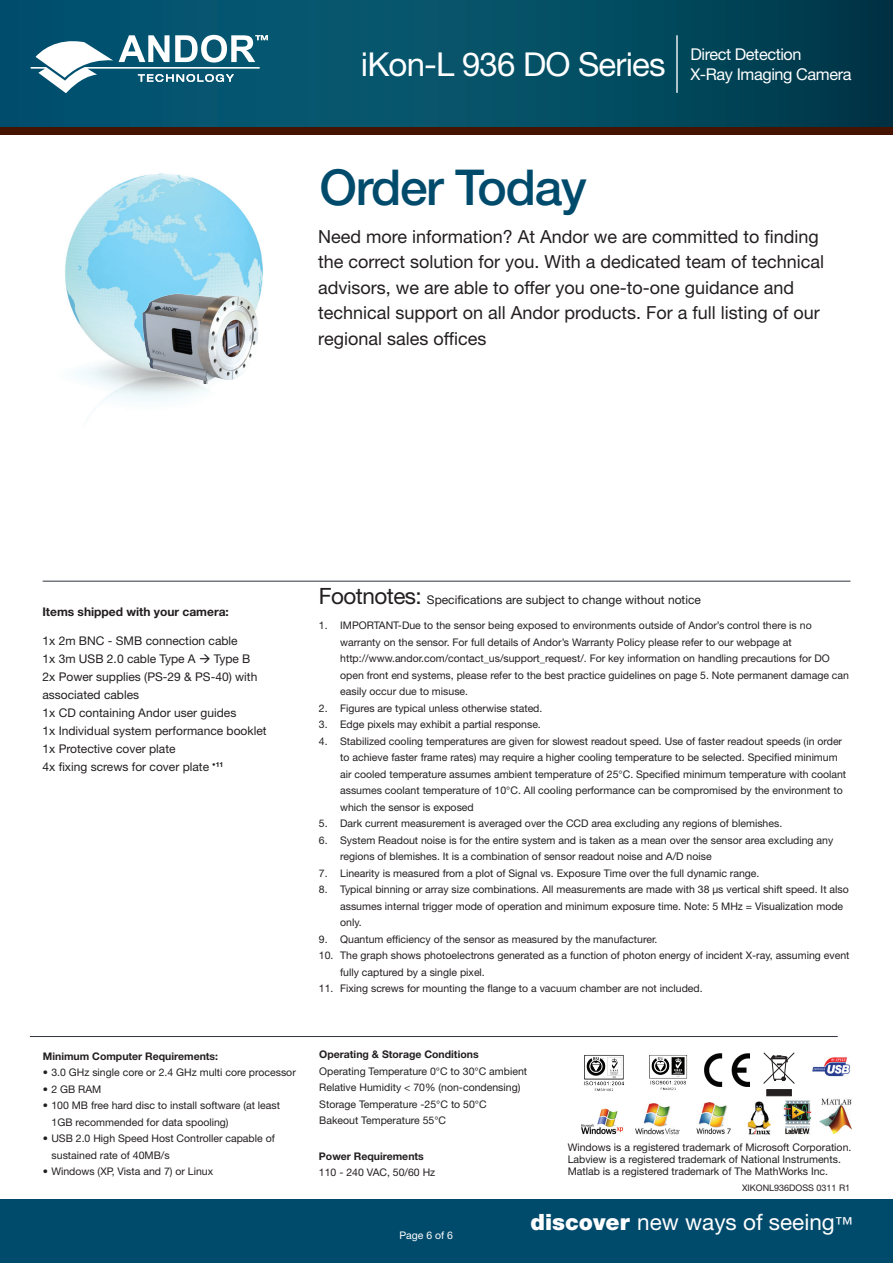
<style>
.page{position:relative;width:893px;height:1263px;background:#fff}
.page>*{position:absolute;margin:0;border:0;box-sizing:border-box;transform-origin:0 0}
.t1{font:500 49.5px "Helvetica Neue LT Std";letter-spacing:-.025em;color:#004b6c}
.t2{font:33px "Helvetica Neue LT Std";letter-spacing:-.025em;color:#fff}
.t3{font:22.5px "Helvetica Neue LT Std";color:#fff}
.t4{font:18px/25.5px "Helvetica Neue LT Std";color:#231f20}
.t5{font:16.2px/20.4px "Helvetica Neue LT Std";letter-spacing:-.025em;color:#fff}
.t6{font:12px/18px "Helvetica Neue LT Std";color:#231f20}
.t7{font:700 12px "Helvetica Neue LT Std";color:#231f20}
.t8{font:10.5px/16.5px "Helvetica Neue LT Std";color:#231f20}
.t9{font:700 10.5px "Helvetica Neue LT Std";color:#231f20}
.t10{font:10.5px "Helvetica Neue LT Std";color:#fff}
.t11{font:9px "Helvetica Neue LT Std";color:#231f20}
.s1{font-size:22.5px}
.s2{font-weight:900}
.s3{font-size:18px}
</style>
<div class="page">
<div style="left:0;top:1199px;width:893px;height:64px;background:#004b6c"></div>
<div style="left:0;top:126px;width:893px;height:9px;background:#451300"></div>
<svg style="left:0;top:0;width:893px;height:126px;background:#034b62"></svg>
<svg style="left:31px;top:35px;width:237px;height:58px"></svg>
<hr style="left:676px;top:35px;width:2px;height:58px;background:#fff">
<hr style="left:43px;top:581px;width:807px;height:1px;background:#30343e">
<hr style="left:30px;top:1036px;width:808px;height:1px;background:#30343e">
<img style="left:783px;top:1100px;width:29px;height:35px">
<img style="left:820px;top:1098px;width:32px;height:36px">
<img style="left:747px;top:1101px;width:24px;height:33px">
<img style="left:696px;top:1103px;width:35px;height:32px">
<img style="left:636px;top:1103px;width:44px;height:32px">
<img style="left:581px;top:1108px;width:42px;height:27px">
<div style="left:767px;top:1089px;width:24px;height:7px;background:#231f20;border:1px solid #231f20"></div>
<svg style="left:763px;top:1052px;width:31px;height:32px"></svg>
<img style="left:704px;top:1054px;width:45px;height:32px">
<img style="left:812px;top:1057px;width:39px;height:20px">
<img style="left:649px;top:1055px;width:39px;height:35px">
<img style="left:584px;top:1055px;width:40px;height:36px">
<img style="left:65px;top:173px;width:198px;height:239px">
<img style="left:138px;top:289px;width:125px;height:95px">
<h2 class="t2" style="left:361px;top:44px;width:306px">iKon-L 936 DO Series</h2>
<h3 class="t5" style="left:690px;top:44px;width:163px">Direct Detection<br>X-Ray Imaging Camera</h3>
<h1 class="t1" style="left:319px;top:158px;width:269px">Order Today</h1>
<p class="t4" style="left:318px;top:223px;width:508px">Need more information? At Andor we are committed to finding the correct solution for you. With a dedicated team of technical advisors, we are able to offer you one-to-one guidance and technical support on all Andor products. For a full listing of our regional sales offices</p>
<p class="t7" style="left:42px;top:604px;width:188px">Items shipped with your camera:</p>
<p class="t6" style="left:43px;top:632px;width:226px">1x 2m BNC - SMB connection cable<br>1x 3m USB 2.0 cable Type A → Type B<br>2x Power supplies (PS-29 &amp; PS-40) with associated cables<br>1x CD containing Andor user guides<br>1x Individual system performance booklet<br>1x Protective cover plate<br>4x fixing screws for cover plate <sup>•11</sup></p>
<p class="t9" style="left:43px;top:1049px;width:177px">Minimum Computer Requirements:</p>
<p class="t8" style="left:43px;top:1064px;width:254px">• 3.0 GHz single core or 2.4 GHz multi core processor</p>
<p class="t8" style="left:43px;top:1081px;width:60px">• 2 GB RAM</p>
<p class="t8" style="left:52px;top:1097px;width:230px;text-indent:-9px">• 100 MB free hard disc to install software (at least<br>1GB recommended for data spooling)</p>
<p class="t8" style="left:52px;top:1130px;width:225px;text-indent:-9px">• USB 2.0 High Speed Host Controller capable of sustained rate of 40MB/s</p>
<p class="t8" style="left:43px;top:1163px;width:172px">• Windows (XP, Vista and 7) or Linux</p>
<p class="t6" style="left:319px;top:591px;width:384px"><span class="s1">Footnotes:</span> Specifications are subject to change without notice</p>
<p class="t8" style="left:340px;top:617px;width:510px;text-indent:-21px">1. IMPORTANT-Due to the sensor being exposed to environments outside of Andor’s control there is no warranty on the sensor. For full details of Andor’s Warranty Policy please refer to our webpage at http://www.andor.com/contact_us/support_request/. For key information on handling precautions for DO open front end systems, please refer to the best practice guidelines on page 5. Note permanent damage can easily occur due to misuse.</p>
<p class="t8" style="left:319px;top:700px;width:225px">2. Figures are typical unless otherwise stated.</p>
<p class="t8" style="left:319px;top:716px;width:223px">3. Edge pixels may exhibit a partial response.</p>
<p class="t8" style="left:340px;top:733px;width:508px;text-indent:-21px">4. Stabilized cooling temperatures are given for slowest readout speed. Use of faster readout speeds (in order to achieve faster frame rates) may require a higher cooling temperature to be selected. Specified minimum air cooled temperature assumes ambient temperature of 25°C. Specified minimum temperature with coolant assumes coolant temperature of 10°C. All cooling performance can be compromised by the environment to which the sensor is exposed</p>
<p class="t8" style="left:319px;top:815px;width:465px">5. Dark current measurement is averaged over the CCD area excluding any regions of blemishes.</p>
<p class="t8" style="left:340px;top:832px;width:495px;text-indent:-21px">6. System Readout noise is for the entire system and is taken as a mean over the sensor area excluding any regions of blemishes. It is a combination of sensor readout noise and A/D noise</p>
<p class="t8" style="left:319px;top:865px;width:442px">7. Linearity is measured from a plot of Signal vs. Exposure Time over the full dynamic range.</p>
<p class="t8" style="left:340px;top:881px;width:510px;text-indent:-21px">8. Typical binning or array size combinations. All measurements are made with 38 µs vertical shift speed. It also assumes internal trigger mode of operation and minimum exposure time. Note: 5 MHz = Visualization mode only.</p>
<p class="t8" style="left:319px;top:931px;width:340px">9. Quantum efficiency of the sensor as measured by the manufacturer.</p>
<p class="t8" style="left:340px;top:947px;width:511px;text-indent:-21px">10. The graph shows photoelectrons generated as a function of photon energy of incident X-ray, assuming event fully captured by a single pixel.</p>
<p class="t8" style="left:319px;top:980px;width:385px">11. Fixing screws for mounting the flange to a vacuum chamber are not included.</p>
<p class="t9" style="left:319px;top:1048px;width:161px">Operating &amp; Storage Conditions</p>
<p class="t8" style="left:319px;top:1062px;width:209px">Operating Temperature 0°C to 30°C ambient Relative Humidity &lt; 70% (non-condensing)<br>Storage Temperature -25°C to 50°C Bakeout Temperature 55°C</p>
<p class="t9" style="left:319px;top:1149px;width:106px">Power Requirements</p>
<p class="t8" style="left:319px;top:1164px;width:118px">110 - 240 VAC, 50/60 Hz</p>
<p class="t8" style="left:568px;top:1141px;width:285px;line-height:12px">Windows is a registered trademark of Microsoft Corporation.<br>Labview is a registered trademark of National Instruments.<br>Matlab is a registered trademark of The MathWorks Inc.</p>
<p class="t11" style="left:742px;top:1182px;width:110px">XIKONL936DOSS 0311 R1</p>
<p class="t10" style="left:399px;top:1228px;width:55px">Page 6 of 6</p>
<h3 class="t3" style="left:531px;top:1209px;width:323px"><span class="s2">discover</span> new ways of seeing<span class="s3">™</span></h3>
</div>
